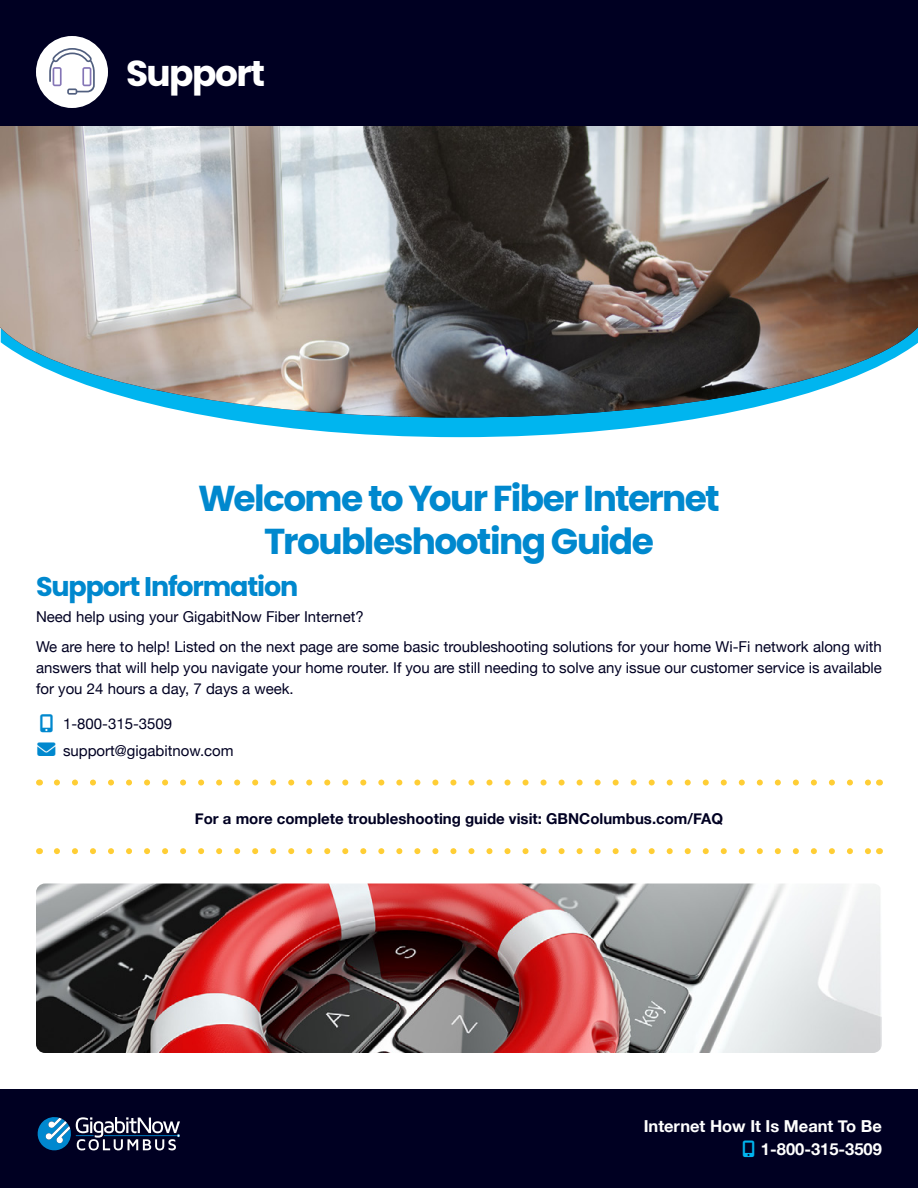
<style>
.page{position:relative;width:918px;height:1188px;background:#fff}
.page>*{position:absolute;margin:0;border:0;box-sizing:border-box;transform-origin:0 0}
.t1{font:700 36px/43.5px "Poppins";letter-spacing:-.045em;color:#0088ce;text-align:center}
.t2{font:700 36px "Poppins";letter-spacing:-.045em;color:#fff}
.t3{font:700 27px "Poppins";letter-spacing:-.045em;color:#0088ce}
.t4{font:700 16.5px/22.5px "Helvetica Neue";color:#fff;text-align:right}
.t5{font:15px/30px "Helvetica Neue";color:#002}
.t6{font:700 15px "Helvetica Neue";color:#002}
.s1{color:#0088ce}
</style>
<div class="page">
<div style="left:0;top:1089px;width:918px;height:99px;background:#002"></div>
<svg style="left:37px;top:1117px;width:143px;height:34px"></svg>
<svg style="left:220px;top:418px;width:480px;height:19px;fill:#00b5ef"></svg>
<img style="left:0;top:126px;width:918px;height:292px">
<div style="left:0;top:0;width:918px;height:126px;background:#002"></div>
<img style="left:36px;top:884px;width:846px;height:169px">
<svg style="left:57px;top:780px;width:813px;height:6px"></svg>
<svg style="left:57px;top:848px;width:813px;height:6px"></svg>
<div style="left:36px;top:36px;width:72px;height:72px;background:#fff;border-radius:50%"></div>
<svg style="left:49px;top:48px;width:46px;height:47px"></svg>
<h1 class="t2" style="left:126px;top:53px;width:141px">Support</h1>
<h1 class="t1" style="left:198px;top:477px;width:523px">Welcome to Your Fiber Internet<br>Troubleshooting Guide</h1>
<h2 class="t3" style="left:36px;top:571px;width:264px">Support Information</h2>
<p class="t5" style="left:36px;top:603px;width:848px">Need help using your GigabitNow Fiber Internet?<br>We are here to help! Listed on the next page are some basic troubleshooting solutions for your home Wi-Fi network along with</p>
<p class="t5" style="left:36px;top:658px;width:848px;line-height:21px">answers that will help you navigate your home router. If you are still needing to solve any issue our customer service is available for you 24 hours a day, 7 days a week.</p>
<p class="t5" style="left:63px;top:710px;width:111px">1-800-315-3509</p>
<p class="t5" style="left:38px;top:736px;width:198px"><span class="s1">→</span> support@gigabitnow.com</p>
<p class="t6" style="left:195px;top:807px;width:530px">For a more complete troubleshooting guide visit: GBNColumbus.com/FAQ</p>
<p class="t4" style="left:644px;top:1115px;width:240px">Internet How It Is Meant To Be<br>1-800-315-3509</p>
</div>
